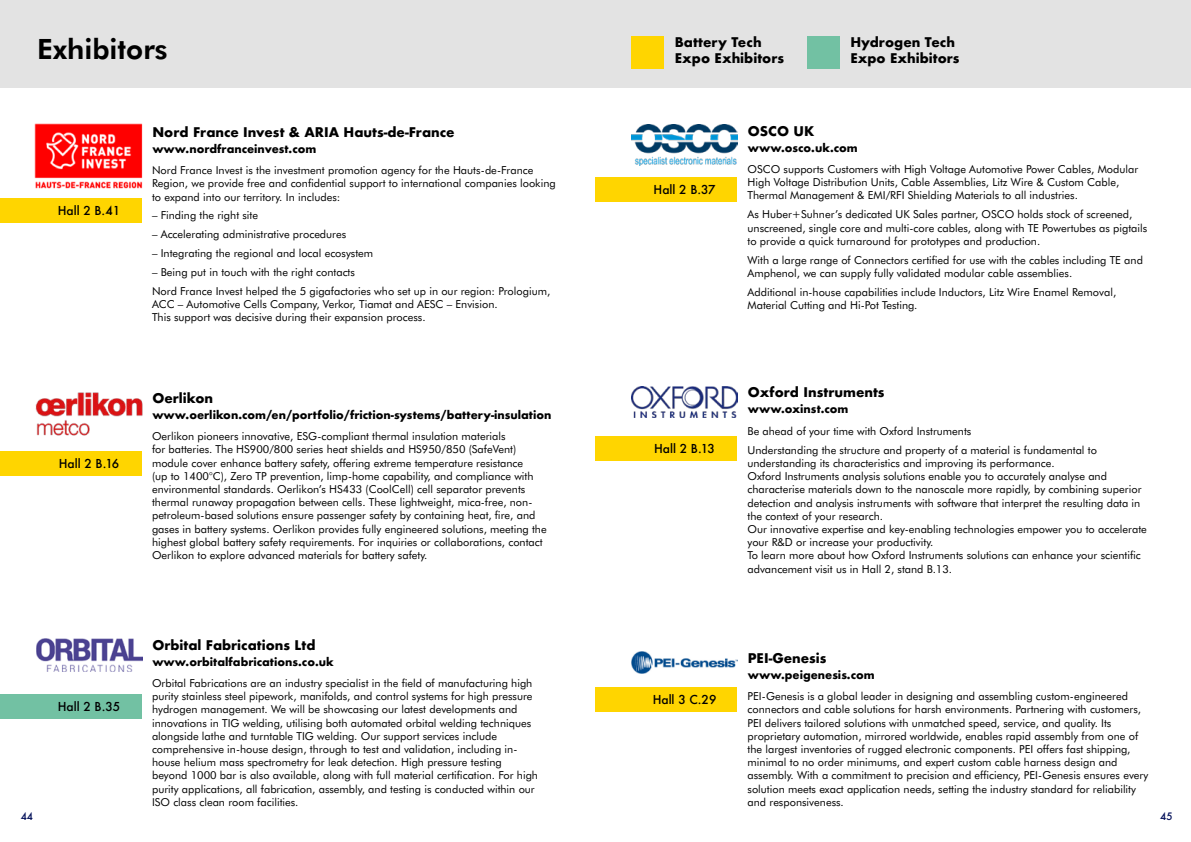
<style>
.page{position:relative;width:1191px;height:842px;background:#fff}
.page>*{position:absolute;margin:0;border:0;box-sizing:border-box;transform-origin:0 0}
.t1{font:700 28px "Futura BT";color:#000}
.t2{font:700 13px/16px "Futura";color:#000}
.t3{font:500 12px "Futura";color:#000}
.t4{font:11px/13.2px "Futura BT";color:#000}
.t5{font:700 11px "Futura";color:#000}
.t6{font:500 10px "Futura";color:#031059}
</style>
<div class="page">
<div style="left:0;top:0;width:1191px;height:88px;background:#e3e3e3"></div>
<div style="left:0;top:198px;width:142px;height:25px;background:#ffd500"></div>
<img style="left:34px;top:123px;width:109px;height:66px">
<div style="left:0;top:451px;width:142px;height:25px;background:#ffd500"></div>
<img style="left:35px;top:392px;width:108px;height:44px">
<div style="left:0;top:694px;width:142px;height:25px;background:#72c1a3"></div>
<img style="left:36px;top:638px;width:106px;height:34px">
<div style="left:595px;top:177px;width:142px;height:24px;background:#ffd500"></div>
<img style="left:631px;top:125px;width:106px;height:40px">
<div style="left:595px;top:436px;width:142px;height:25px;background:#ffd500"></div>
<img style="left:631px;top:387px;width:106px;height:30px">
<div style="left:595px;top:687px;width:142px;height:25px;background:#ffd500"></div>
<img style="left:631px;top:652px;width:106px;height:22px">
<div style="left:631px;top:36px;width:32px;height:32px;background:#ffd500"></div>
<div style="left:807px;top:36px;width:32px;height:32px;background:#72c1a3"></div>
<h1 class="t1" style="left:37px;top:30px;width:132px">Exhibitors</h1>
<p class="t3" style="left:58px;top:202px;width:64px">Hall 2 B.41</p>
<p class="t3" style="left:59px;top:456px;width:62px">Hall 2 B.16</p>
<p class="t3" style="left:58px;top:699px;width:64px">Hall 2 B.35</p>
<p class="t2" style="left:152px;top:124px;width:304px">Nord France Invest &amp; ARIA Hauts-de-France</p>
<p class="t5" style="left:152px;top:140px;width:166px">www.nordfranceinvest.com</p>
<p class="t4" style="left:152px;top:163px;width:405px">Nord France Invest is the investment promotion agency for the Hauts-de-France<br>Region, we provide free and confidential support to international companies looking to expand into our territory. In includes:</p>
<p class="t4" style="left:152px;top:209px;width:108px">– Finding the right site</p>
<p class="t4" style="left:152px;top:228px;width:196px">– Accelerating administrative procedures</p>
<p class="t4" style="left:152px;top:246px;width:223px">– Integrating the regional and local ecosystem</p>
<p class="t4" style="left:152px;top:262px;width:400px;line-height:18.9px">– Being put in touch with the right contacts<br>Nord France Invest helped the 5 gigafactories who set up in our region: Prologium,</p>
<p class="t4" style="left:152px;top:297px;width:347px">ACC – Automotive Cells Company, Verkor, Tiamat and AESC – Envision.<br>This support was decisive during their expansion process.</p>
<p class="t2" style="left:152px;top:390px;width:62px">Oerlikon</p>
<p class="t5" style="left:152px;top:407px;width:400px">www.oerlikon.com/en/portfolio/friction-systems/battery-insulation</p>
<p class="t4" style="left:152px;top:429px;width:396px">Oerlikon pioneers innovative, ESG-compliant thermal insulation materials<br>for batteries. The HS900/800 series heat shields and HS950/850 (SafeVent) module cover enhance battery safety, offering extreme temperature resistance<br>(up to 1400°C), Zero TP prevention, limp-home capability, and compliance with environmental standards. Oerlikon’s HS433 (CoolCell) cell separator prevents thermal runaway propagation between cells. These lightweight, mica-free, non&shy;petroleum-based solutions ensure passenger safety by containing heat, fire, and gases in battery systems. Oerlikon provides fully engineered solutions, meeting the highest global battery safety requirements. For inquiries or collaborations, contact Oerlikon to explore advanced materials for battery safety.</p>
<p class="t2" style="left:152px;top:637px;width:165px">Orbital Fabrications Ltd</p>
<p class="t5" style="left:152px;top:653px;width:183px">www.orbitalfabrications.co.uk</p>
<p class="t4" style="left:152px;top:676px;width:387px">Orbital Fabrications are an industry specialist in the field of manufacturing high purity stainless steel pipework, manifolds, and control systems for high pressure hydrogen management. We will be showcasing our latest developments and innovations in TIG welding, utilising both automated orbital welding techniques alongside lathe and turntable TIG welding. Our support services include comprehensive in-house design, through to test and validation, including in&shy;house helium mass spectrometry for leak detection. High pressure testing beyond 1000 bar is also available, along with full material certification. For high purity applications, all fabrication, assembly, and testing is conducted within our ISO class clean room facilities.</p>
<p class="t2" style="left:675px;top:34px;width:111px">Battery Tech<br>Expo Exhibitors</p>
<p class="t2" style="left:850px;top:34px;width:111px">Hydrogen Tech<br>Expo Exhibitors</p>
<p class="t3" style="left:653px;top:181px;width:63px">Hall 2 B.37</p>
<p class="t3" style="left:654px;top:441px;width:62px">Hall 2 B.13</p>
<p class="t3" style="left:652px;top:691px;width:65px">Hall 3 C.29</p>
<p class="t2" style="left:748px;top:123px;width:68px">OSCO UK</p>
<p class="t5" style="left:748px;top:139px;width:111px">www.osco.uk.com</p>
<p class="t4" style="left:747px;top:162px;width:392px">OSCO supports Customers with High Voltage Automotive Power Cables, Modular<br>High Voltage Distribution Units, Cable Assemblies, Litz Wire &amp; Custom Cable,<br>Thermal Management &amp; EMI/RFI Shielding Materials to all industries.</p>
<p class="t4" style="left:747px;top:208px;width:401px">As Huber+Suhner’s dedicated UK Sales partner, OSCO holds stock of screened, unscreened, single core and multi-core cables, along with TE Powertubes as pigtails to provide a quick turnaround for prototypes and production.</p>
<p class="t4" style="left:747px;top:253px;width:397px">With a large range of Connectors certified for use with the cables including TE and<br>Amphenol, we can supply fully validated modular cable assemblies.</p>
<p class="t4" style="left:747px;top:285px;width:370px">Additional in-house capabilities include Inductors, Litz Wire Enamel Removal,<br>Material Cutting and Hi-Pot Testing.</p>
<p class="t2" style="left:748px;top:385px;width:138px">Oxford Instruments</p>
<p class="t5" style="left:748px;top:401px;width:102px">www.oxinst.com</p>
<p class="t4" style="left:747px;top:421px;width:351px;line-height:18.9px">Be ahead of your time with Oxford Instruments<br>Understanding the structure and property of a material is fundamental to</p>
<p class="t4" style="left:747px;top:456px;width:401px">understanding its characteristics and improving its performance.<br>Oxford Instruments analysis solutions enable you to accurately analyse and characterise materials down to the nanoscale more rapidly, by combining superior detection and analysis instruments with software that interpret the resulting data in the context of your research.<br>Our innovative expertise and key-enabling technologies empower you to accelerate your R&amp;D or increase your productivity.<br>To learn more about how Oxford Instruments solutions can enhance your scientific advancement visit us in Hall 2, stand B.13.</p>
<p class="t2" style="left:748px;top:650px;width:80px">PEI-Genesis</p>
<p class="t5" style="left:748px;top:667px;width:128px">www.peigenesis.com</p>
<p class="t4" style="left:747px;top:690px;width:402px">PEI-Genesis is a global leader in designing and assembling custom-engineered connectors and cable solutions for harsh environments. Partnering with customers, PEI delivers tailored solutions with unmatched speed, service, and quality. Its proprietary automation, mirrored worldwide, enables rapid assembly from one of the largest inventories of rugged electronic components. PEI offers fast shipping, minimal to no order minimums, and expert custom cable harness design and assembly. With a commitment to precision and efficiency, PEI-Genesis ensures every solution meets exact application needs, setting the industry standard for reliability and responsiveness.</p>
<p class="t6" style="left:21px;top:809px;width:14px">44</p>
<p class="t6" style="left:1160px;top:809px;width:14px">45</p>
</div>
